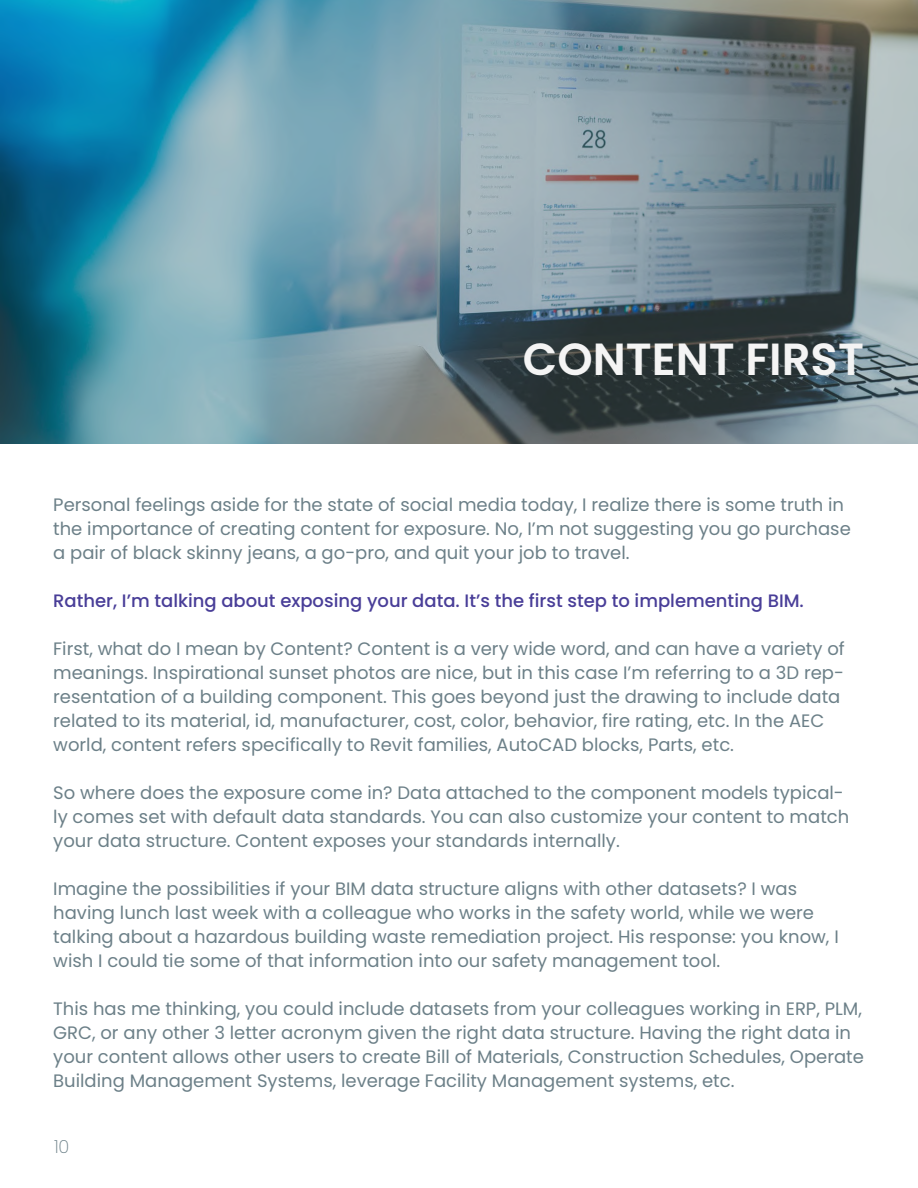
<style>
.page{position:relative;width:918px;height:1188px;background:#fff}
.page>*{position:absolute;margin:0;border:0;box-sizing:border-box;transform-origin:0 0}
.Service_Name{font:600 45px "Poppins";color:#f4f4f4}
.t1{font:18px/24px "Poppins";color:#6c8088}
.t2{font:500 18px "Poppins";color:#493e98}
.t3{font:200 18px "Poppins";color:#6c8088}
</style>
<div class="page">
<img style="left:0;top:0;width:918px;height:444px">
<p class="Service_Name" style="left:523px;top:333px;width:343px">CONTENT FIRST</p>
<p class="t1" style="left:53px;top:493px;width:799px">Personal feelings aside for the state of social media today, I realize there is some truth in the importance of creating content for exposure. No, I’m not suggesting you go purchase a pair of black skinny jeans, a go-pro, and quit your job to travel.</p>
<p class="t2" style="left:53px;top:591px;width:752px">Rather, I’m talking about exposing your data. It’s the first step to implementing BIM.</p>
<p class="t1" style="left:53px;top:637px;width:793px">First, what do I mean by Content? Content is a very wide word, and can have a variety of meanings. Inspirational sunset photos are nice, but in this case I’m referring to a 3D rep&shy;resentation of a building component. This goes beyond just the drawing to include data related to its material, id, manufacturer, cost, color, behavior, fire rating, etc. In the AEC world, content refers specifically to Revit families, AutoCAD blocks, Parts, etc.</p>
<p class="t1" style="left:53px;top:781px;width:798px">So where does the exposure come in? Data attached to the component models typical&shy;ly comes set with default data standards. You can also customize your content to match your data structure. Content exposes your standards internally.</p>
<p class="t1" style="left:53px;top:877px;width:745px">Imagine the possibilities if your BIM data structure aligns with other datasets? I was</p>
<p class="t1" style="left:53px;top:901px;width:762px">having lunch last week with a colleague who works in the safety world, while we were</p>
<p class="t1" style="left:53px;top:925px;width:787px">talking about a hazardous building waste remediation project. His response: you know, I wish I could tie some of that information into our safety management tool.</p>
<p class="t1" style="left:53px;top:997px;width:812px">This has me thinking, you could include datasets from your colleagues working in ERP, PLM, GRC, or any other 3 letter acronym given the right data structure. Having the right data in your content allows other users to create Bill of Materials, Construction Schedules, Operate Building Management Systems, leverage Facility Management systems, etc.</p>
<p class="t3" style="left:54px;top:1136px;width:17px">10</p>
</div>
